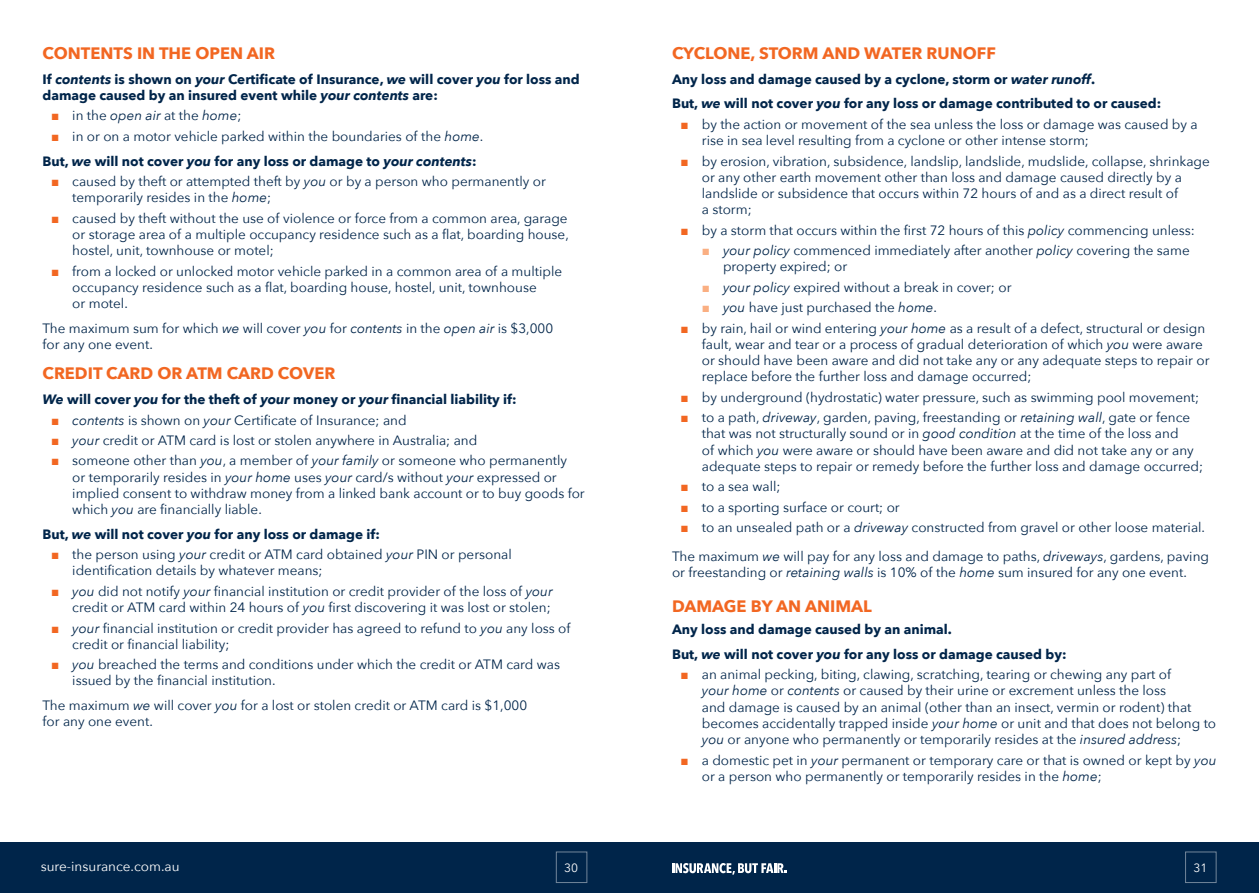
<style>
.page{position:relative;width:1259px;height:893px;background:#fff}
.page>*{position:absolute;margin:0;border:0;box-sizing:border-box;transform-origin:0 0}
.t1{font:700 16.5px "Avenir Next";color:#f26722}
.t2{font:13.5px/16.2px "Avenir Next";color:#00254a}
.t3{font:700 13.5px/24.8px "Avenir Next";color:#00254a}
.t4{font:13.5px "Avenir Next";color:#fff}
.t5{font:12px "Avenir Next";color:#fff}
.s1{font-style:italic}
.s2{font-family:"Arial";color:#f26722}
.s3{font-weight:700}
.s4{font-weight:700;font-style:italic}
.s5{font-family:"Arial";color:#faaf82}
</style>
<div class="page">
<div style="left:0;top:842px;width:629px;height:51px;background:#00254a"></div>
<div style="left:629px;top:842px;width:630px;height:51px;background:#00254a"></div>
<svg style="left:672px;top:863px;width:115px;height:12px"></svg>
<p class="t1" style="left:43px;top:39px;width:234px">CONTENTS IN THE OPEN AIR</p>
<p class="t3" style="left:43px;top:71px;width:539px;line-height:16.2px">If <span class="s1">contents</span> is shown on <span class="s1">your</span> Certificate of Insurance, <span class="s1">we</span> will cover <span class="s1">you</span> for loss and damage caused by an insured event while <span class="s1">your contents</span> are:</p>
<p class="t2" style="left:51px;top:107px;width:192px"><span class="s2">■</span> in the <span class="s1">open air</span> at the <span class="s1">home</span>;</p>
<p class="t2" style="left:43px;top:123px;width:442px;line-height:24.8px;text-indent:9px"><span class="s2">■</span> in or on a motor vehicle parked within the boundaries of the <span class="s1">home</span>.<br><span class="s3">But,</span> <span class="s4">we</span> <span class="s3">will not cover</span> <span class="s4">you</span> <span class="s3">for any loss or damage to</span> <span class="s4">your contents</span><span class="s3">:</span></p>
<p class="t2" style="left:72px;top:173px;width:475px;text-indent:-21px"><span class="s2">■</span> caused by theft or attempted theft by <span class="s1">you</span> or by a person who permanently or temporarily resides in the <span class="s1">home</span>;</p>
<p class="t2" style="left:72px;top:209px;width:498px;text-align:justify;text-indent:-21px"><span class="s2">■</span> caused by theft without the use of violence or force from a common area, garage or storage area of a multiple occupancy residence such as a flat, boarding house, hostel, unit, townhouse or motel;</p>
<p class="t2" style="left:72px;top:262px;width:491px;text-indent:-21px"><span class="s2">■</span> from a locked or unlocked motor vehicle parked in a common area of a multiple occupancy residence such as a flat, boarding house, hostel, unit, townhouse<br>or motel.</p>
<p class="t2" style="left:43px;top:319px;width:512px">The maximum sum for which <span class="s1">we</span> will cover <span class="s1">you</span> for <span class="s1">contents</span> in the <span class="s1">open air</span> is $3,000 for any one event.</p>
<p class="t1" style="left:43px;top:359px;width:294px">CREDIT CARD OR ATM CARD COVER</p>
<p class="t3" style="left:43px;top:387px;width:475px"><span class="s1">We</span> will cover <span class="s1">you</span> for the theft of <span class="s1">your</span> money or <span class="s1">your</span> financial liability if:</p>
<p class="t2" style="left:51px;top:411px;width:357px"><span class="s2">■</span> <span class="s1">contents</span> is shown on <span class="s1">your</span> Certificate of Insurance; and</p>
<p class="t2" style="left:51px;top:432px;width:428px"><span class="s2">■</span> <span class="s1">your</span> credit or ATM card is lost or stolen anywhere in Australia; and</p>
<p class="t2" style="left:72px;top:452px;width:514px;text-indent:-21px"><span class="s2">■</span> someone other than <span class="s1">you</span>, a member of <span class="s1">your family</span> or someone who permanently<br>or temporarily resides in <span class="s1">your home</span> uses <span class="s1">your</span> card/s without <span class="s1">your</span> expressed or implied consent to withdraw money from a linked bank account or to buy goods for which <span class="s1">you</span> are financially liable.</p>
<p class="t3" style="left:43px;top:521px;width:339px">But, <span class="s1">we</span> will not cover <span class="s1">you</span> for any loss or damage if:</p>
<p class="t2" style="left:72px;top:546px;width:441px;text-indent:-21px"><span class="s2">■</span> the person using <span class="s1">your</span> credit or ATM card obtained <span class="s1">your</span> PIN or personal identification details by whatever means;</p>
<p class="t2" style="left:51px;top:582px;width:503px;text-align:right"><span class="s2">■</span> <span class="s1">you</span> did not notify <span class="s1">your</span> financial institution or credit provider of the loss of <span class="s1">your </span>credit or ATM card within 24 hours of <span class="s1">you</span> first discovering it was lost or stolen;</p>
<p class="t2" style="left:72px;top:619px;width:500px;text-indent:-21px"><span class="s2">■</span> <span class="s1">your</span> financial institution or credit provider has agreed to refund to <span class="s1">you</span> any loss of credit or financial liability;</p>
<p class="t2" style="left:72px;top:656px;width:489px;text-indent:-21px"><span class="s2">■</span> <span class="s1">you</span> breached the terms and conditions under which the credit or ATM card was issued by the financial institution.</p>
<p class="t2" style="left:43px;top:697px;width:486px">The maximum <span class="s1">we</span> will cover <span class="s1">you</span> for a lost or stolen credit or ATM card is $1,000 for any one event.</p>
<p class="t1" style="left:672px;top:39px;width:325px">CYCLONE, STORM AND WATER RUNOFF</p>
<p class="t3" style="left:672px;top:66px;width:491px">Any loss and damage caused by a cyclone, storm or <span class="s1">water runoff</span>.<br>But, <span class="s1">we</span> will not cover <span class="s1">you</span> for any loss or damage contributed to or caused:</p>
<p class="t2" style="left:702px;top:116px;width:497px;text-indent:-21px"><span class="s2">■</span> by the action or movement of the sea unless the loss or damage was caused by a rise in sea level resulting from a cyclone or other intense storm;</p>
<p class="t2" style="left:702px;top:152px;width:509px;text-indent:-21px"><span class="s2">■</span> by erosion, vibration, subsidence, landslip, landslide, mudslide, collapse, shrinkage or any other earth movement other than loss and damage caused directly by a landslide or subsidence that occurs within 72 hours of and as a direct result of<br>a storm;</p>
<p class="t2" style="left:680px;top:221px;width:516px"><span class="s2">■</span> by a storm that occurs within the first 72 hours of this <span class="s1">policy</span> commencing unless:</p>
<p class="t2" style="left:723px;top:242px;width:468px;text-indent:-21px"><span class="s5">■</span> <span class="s1">your policy</span> commenced immediately after another <span class="s1">policy</span> covering the same property expired; or</p>
<p class="t2" style="left:702px;top:278px;width:311px"><span class="s5">■</span> <span class="s1">your policy</span> expired without a break in cover; or</p>
<p class="t2" style="left:702px;top:299px;width:237px"><span class="s5">■</span> <span class="s1">you</span> have just purchased the <span class="s1">home</span>.</p>
<p class="t2" style="left:702px;top:319px;width:509px;text-indent:-21px"><span class="s2">■</span> by rain, hail or wind entering <span class="s1">your home</span> as a result of a defect, structural or design fault, wear and tear or a process of gradual deterioration of which <span class="s1">you</span> were aware or should have been aware and did not take any or any adequate steps to repair or replace before the further loss and damage occurred;</p>
<p class="t2" style="left:680px;top:388px;width:520px"><span class="s2">■</span> by underground (hydrostatic) water pressure, such as swimming pool movement;</p>
<p class="t2" style="left:702px;top:409px;width:503px;text-indent:-21px"><span class="s2">■</span> to a path, <span class="s1">driveway</span>, garden, paving, freestanding or <span class="s1">retaining wall</span>, gate or fence that was not structurally sound or in <span class="s1">good condition</span> at the time of the loss and<br>of which <span class="s1">you</span> were aware or should have been aware and did not take any or any adequate steps to repair or remedy before the further loss and damage occurred;</p>
<p class="t2" style="left:680px;top:478px;width:102px"><span class="s2">■</span> to a sea wall;</p>
<p class="t2" style="left:680px;top:498px;width:221px"><span class="s2">■</span> to a sporting surface or court; or</p>
<p class="t2" style="left:672px;top:512px;width:538px;line-height:29px;text-align:center"><span class="s2">■</span> to an unsealed path or a <span class="s1">driveway</span> constructed from gravel or other loose material.<br>The maximum <span class="s1">we</span> will pay for any loss and damage to paths, <span class="s1">driveways</span>, gardens, paving</p>
<p class="t2" style="left:672px;top:564px;width:516px">or freestanding or <span class="s1">retaining walls</span> is 10% of the <span class="s1">home</span> sum insured for any one event.</p>
<p class="t1" style="left:672px;top:592px;width:201px">DAMAGE BY AN ANIMAL</p>
<p class="t3" style="left:672px;top:617px;width:396px">Any loss and damage caused by an animal.<br>But, <span class="s1">we</span> will not cover <span class="s1">you</span> for any loss or damage caused by:</p>
<p class="t2" style="left:702px;top:666px;width:516px;text-indent:-21px"><span class="s2">■</span> an animal pecking, biting, clawing, scratching, tearing or chewing any part of<br><span class="s1">your home</span> or <span class="s1">contents</span> or caused by their urine or excrement unless the loss<br>and damage is caused by an animal (other than an insect, vermin or rodent) that becomes accidentally trapped inside <span class="s1">your home</span> or unit and that does not belong to <span class="s1">you</span> or anyone who permanently or temporarily resides at the <span class="s1">insured address</span>;</p>
<p class="t2" style="left:702px;top:751px;width:516px;text-indent:-21px"><span class="s2">■</span> a domestic pet in <span class="s1">your</span> permanent or temporary care or that is owned or kept by <span class="s1">you </span>or a person who permanently or temporarily resides in the <span class="s1">home</span>;</p>
<p class="t4" style="left:41px;top:854px;width:140px">sure-insurance.com.au</p>
<p class="t5" style="left:564px;top:857px;width:15px">30</p>
<p class="t5" style="left:1193px;top:857px;width:15px">31</p>
</div>
